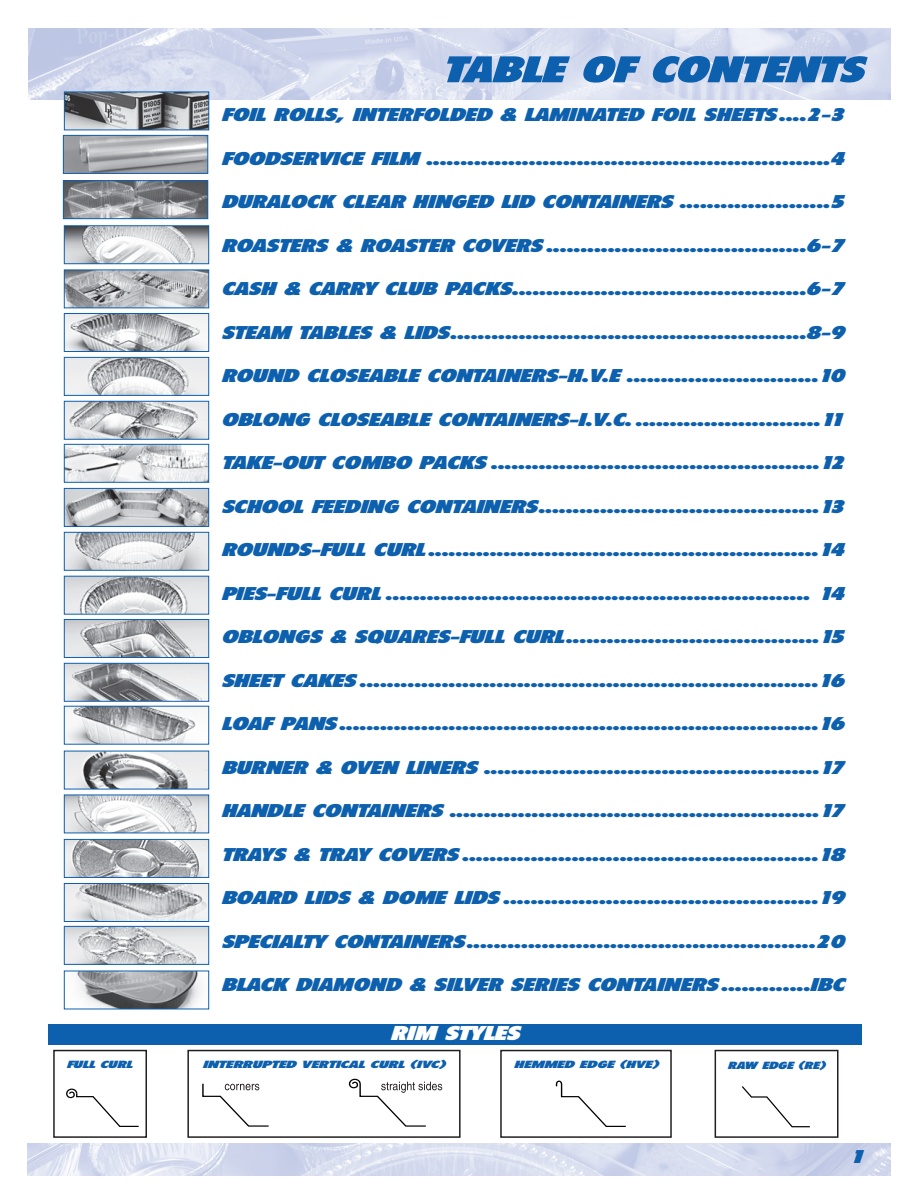
<style>
.page{position:relative;width:918px;height:1188px;background:#fff}
.page>*{position:absolute;margin:0;border:0;box-sizing:border-box;transform-origin:0 0}
.t1{font:36px "Flanders Ital";color:#0d60ae;scale:1.43 1}
.t2{font:19.5px "Flanders Ital";color:#fff;scale:1.43 1}
.t3{font:18px "Flanders Ital";color:#0d60ae;scale:1.43 1}
.t4{font:18px "Flanders Ital";color:#0d60ae;scale:1.54 1}
.t5{font:10.2px "Flanders Ital";color:#0d60ae;scale:1.68 1}
.t6{font:10.2px "Flanders Ital";color:#0d60ae;scale:1.65 1}
.t7{font:10.2px "Flanders Ital";color:#0d60ae;scale:1.5 1}
.t8{font:10.2px "Flanders Ital";color:#0d60ae;scale:1.59 1}
</style>
<div class="page">
<img style="left:29px;top:29px;width:862px;height:70px">
<img style="left:28px;top:1144px;width:862px;height:31px">
<img style="left:66px;top:227px;width:141px;height:35px">
<div style="left:64px;top:225px;width:145px;height:39px;border:1px solid #0d60ae"></div>
<img style="left:66px;top:94px;width:141px;height:34px">
<div style="left:64px;top:92px;width:145px;height:38px;border:1px solid #0d60ae"></div>
<img style="left:66px;top:272px;width:141px;height:34px">
<div style="left:64px;top:270px;width:145px;height:38px;border:1px solid #0d60ae"></div>
<img style="left:66px;top:315px;width:141px;height:35px">
<div style="left:64px;top:313px;width:145px;height:39px;border:1px solid #0d60ae"></div>
<img style="left:66px;top:359px;width:141px;height:35px">
<div style="left:64px;top:357px;width:145px;height:39px;border:1px solid #0d60ae"></div>
<img style="left:66px;top:403px;width:141px;height:35px">
<div style="left:64px;top:401px;width:145px;height:39px;border:1px solid #0d60ae"></div>
<img style="left:66px;top:446px;width:141px;height:35px">
<div style="left:64px;top:444px;width:145px;height:39px;border:1px solid #0d60ae"></div>
<img style="left:66px;top:490px;width:141px;height:35px">
<div style="left:64px;top:488px;width:145px;height:39px;border:1px solid #0d60ae"></div>
<img style="left:66px;top:534px;width:141px;height:35px">
<div style="left:64px;top:532px;width:145px;height:39px;border:1px solid #0d60ae"></div>
<img style="left:66px;top:578px;width:141px;height:35px">
<img style="left:66px;top:621px;width:141px;height:35px">
<div style="left:64px;top:619px;width:145px;height:39px;border:1px solid #0d60ae"></div>
<img style="left:66px;top:665px;width:141px;height:35px">
<div style="left:64px;top:663px;width:145px;height:39px;border:1px solid #0d60ae"></div>
<img style="left:66px;top:708px;width:130px;height:35px">
<div style="left:64px;top:706px;width:145px;height:39px;border:1px solid #0d60ae"></div>
<img style="left:66px;top:753px;width:141px;height:34px">
<img style="left:66px;top:797px;width:141px;height:34px">
<img style="left:66px;top:841px;width:141px;height:35px">
<div style="left:64px;top:839px;width:145px;height:39px;border:1px solid #0d60ae"></div>
<img style="left:66px;top:885px;width:141px;height:35px">
<div style="left:64px;top:883px;width:145px;height:39px;border:1px solid #0d60ae"></div>
<img style="left:76px;top:973px;width:125px;height:34px">
<div style="left:64px;top:971px;width:145px;height:38px;border:1px solid #0d60ae"></div>
<img style="left:66px;top:928px;width:141px;height:35px">
<div style="left:64px;top:926px;width:145px;height:39px;border:1px solid #0d60ae"></div>
<img style="left:65px;top:182px;width:141px;height:35px">
<div style="left:63px;top:180px;width:145px;height:39px;border:1px solid #0d60ae"></div>
<img style="left:65px;top:137px;width:141px;height:35px">
<div style="left:63px;top:135px;width:145px;height:39px;border:1px solid #0d60ae"></div>
<div style="left:49px;top:1024px;width:813px;height:21px;background:#0d60ae"></div>
<div style="left:53px;top:1050px;width:94px;height:88px;border:2px solid #231f20"></div>
<div style="left:187px;top:1050px;width:274px;height:88px;border:2px solid #231f20"></div>
<div style="left:500px;top:1050px;width:172px;height:88px;border:2px solid #231f20"></div>
<div style="left:715px;top:1050px;width:123px;height:88px;border:2px solid #231f20"></div>
<svg style="left:66px;top:1088px;width:73px;height:39px"></svg>
<svg style="left:202px;top:1083px;width:67px;height:44px"></svg>
<svg style="left:348px;top:1078px;width:94px;height:49px"></svg>
<svg style="left:555px;top:1081px;width:71px;height:46px"></svg>
<svg style="left:742px;top:1086px;width:68px;height:42px"></svg>
<h1 class="t1" style="left:442px;top:49px;width:296px">TABLE OF CONTENTS</h1>
<p class="t3" style="left:221px;top:105px;width:437px">FOIL ROLLS, INTERFOLDED &amp; LAMINATED FOIL SHEETS....2-3</p>
<p class="t3" style="left:221px;top:148px;width:437px">FOODSERVICE FILM ...........................................................4</p>
<p class="t3" style="left:221px;top:192px;width:437px">DURALOCK CLEAR HINGED LID CONTAINERS ......................5</p>
<p class="t3" style="left:221px;top:235px;width:437px">ROASTERS &amp; ROASTER COVERS......................................6-7</p>
<p class="t3" style="left:221px;top:279px;width:437px">CASH &amp; CARRY CLUB PACKS...........................................6-7</p>
<p class="t3" style="left:221px;top:322px;width:437px">STEAM TABLES &amp; LIDS....................................................8-9</p>
<p class="t3" style="left:221px;top:366px;width:437px">ROUND CLOSEABLE CONTAINERS-H.V.E ............................10</p>
<p class="t3" style="left:221px;top:409px;width:437px">OBLONG CLOSEABLE CONTAINERS-I.V.C. ...........................11</p>
<p class="t3" style="left:221px;top:453px;width:437px">TAKE-OUT COMBO PACKS ................................................12</p>
<p class="t3" style="left:221px;top:496px;width:437px">SCHOOL FEEDING CONTAINERS.........................................13</p>
<p class="t3" style="left:221px;top:540px;width:437px">ROUNDS-FULL CURL.........................................................14</p>
<p class="t3" style="left:221px;top:583px;width:437px">PIES-FULL CURL .............................................................. 14</p>
<p class="t3" style="left:221px;top:627px;width:437px">OBLONGS &amp; SQUARES-FULL CURL.....................................15</p>
<p class="t3" style="left:221px;top:670px;width:437px">SHEET CAKES ...................................................................16</p>
<p class="t3" style="left:221px;top:714px;width:437px">LOAF PANS......................................................................16</p>
<p class="t3" style="left:221px;top:757px;width:437px">BURNER &amp; OVEN LINERS .................................................17</p>
<p class="t3" style="left:221px;top:801px;width:437px">HANDLE CONTAINERS ......................................................17</p>
<p class="t3" style="left:221px;top:844px;width:437px">TRAYS &amp; TRAY COVERS....................................................18</p>
<p class="t3" style="left:221px;top:888px;width:437px">BOARD LIDS &amp; DOME LIDS ..............................................19</p>
<p class="t3" style="left:221px;top:931px;width:437px">SPECIALTY CONTAINERS...................................................20</p>
<p class="t3" style="left:221px;top:975px;width:437px">BLACK DIAMOND &amp; SILVER SERIES CONTAINERS.............IBC</p>
<p class="t2" style="left:390px;top:1022px;width:92px">RIM STYLES</p>
<p class="t8" style="left:66px;top:1058px;width:43px">FULL CURL</p>
<p class="t5" style="left:202px;top:1058px;width:146px">INTERRUPTED VERTICAL CURL (IVC)</p>
<p class="t6" style="left:514px;top:1058px;width:89px">HEMMED EDGE (HVE)</p>
<p class="t7" style="left:728px;top:1059px;width:66px">RAW EDGE (RE)</p>
<p class="t4" style="left:849px;top:1147px;width:12px">1</p>
</div>
